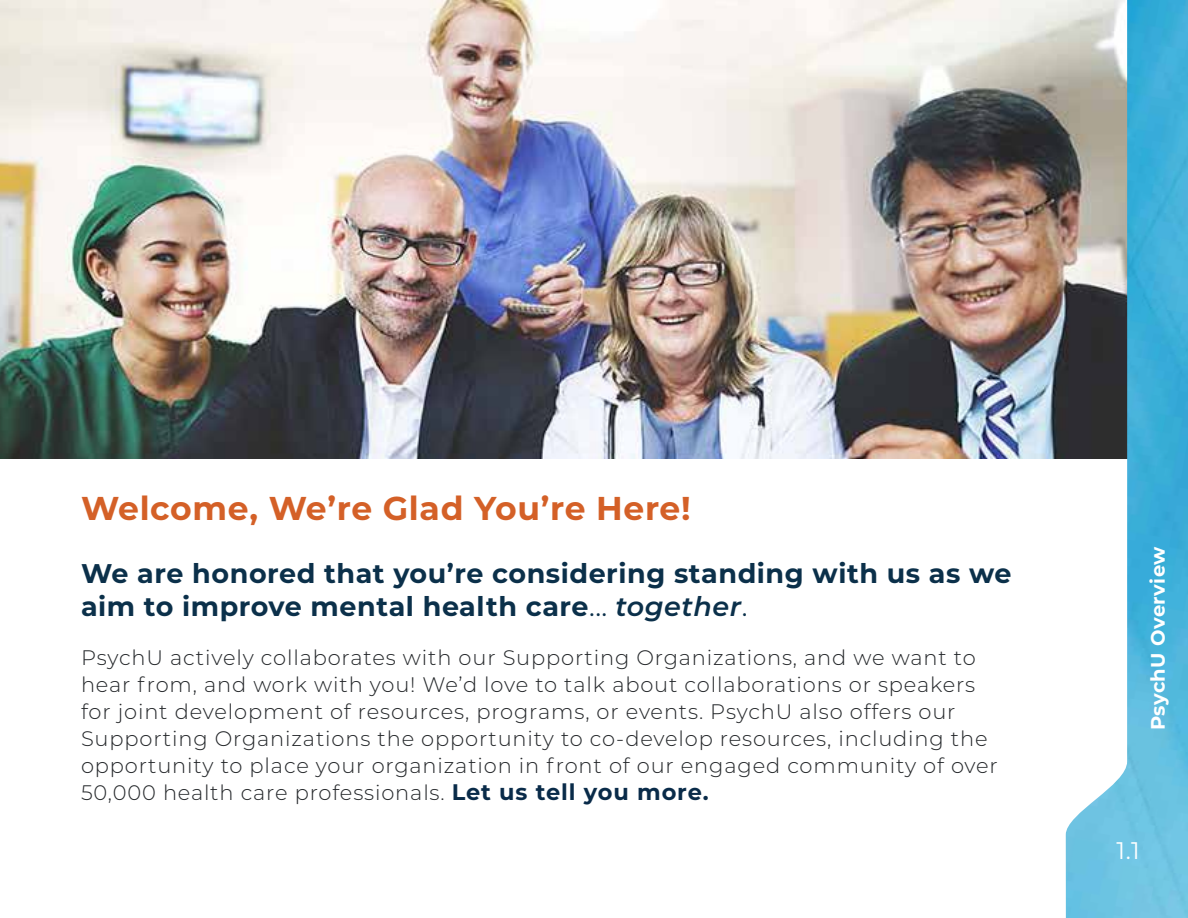
<style>
.page{position:relative;width:1188px;height:918px;background:#fff}
.page>*{position:absolute;margin:0;border:0;box-sizing:border-box;transform-origin:0 0}
.t1{font:700 33px "Montserrat";letter-spacing:.02em;color:#d46027}
.t2{font:700 27px/32.4px "Montserrat";letter-spacing:.02em;color:#0b304a}
.t3{font:24px "Montserrat";color:#fff}
.t4{font:300 21px/27px "Montserrat";letter-spacing:.04em;color:#24272a}
.t5{font:700 19.5px "Montserrat";letter-spacing:.02em;color:#fff}
.s1{font-weight:400}
.s2{font-weight:600;font-style:italic}
.s3{font-weight:700;font-size:22.5px;color:#092b49}
</style>
<div class="page">
<img style="left:0;top:0;width:1066px;height:459px">
<img style="left:1066px;top:0;width:122px;height:918px">
<h1 class="t1" style="left:81px;top:485px;width:611px">Welcome, We’re Glad You’re Here!</h1>
<p class="t2" style="left:81px;top:556px;width:932px">We are honored that you’re considering standing with us as we aim to improve mental health care<span class="s1">...</span> <span class="s2">together</span><span class="s1">.</span></p>
<p class="t4" style="left:81px;top:643px;width:918px">PsychU actively collaborates with our Supporting Organizations, and we want to hear from, and work with you! We’d love to talk about collaborations or speakers for joint development of resources, programs, or events. PsychU also offers our Supporting Organizations the opportunity to co-develop resources, including the opportunity to place your organization in front of our engaged community of over 50,000 health care professionals. <span class="s3">Let us tell you more.</span></p>
<p class="t5" style="left:1144px;top:730px;width:185px;rotate:-90deg">PsychU Overview</p>
<p class="t3" style="left:1117px;top:834px;width:25px">1.1</p>
</div>
